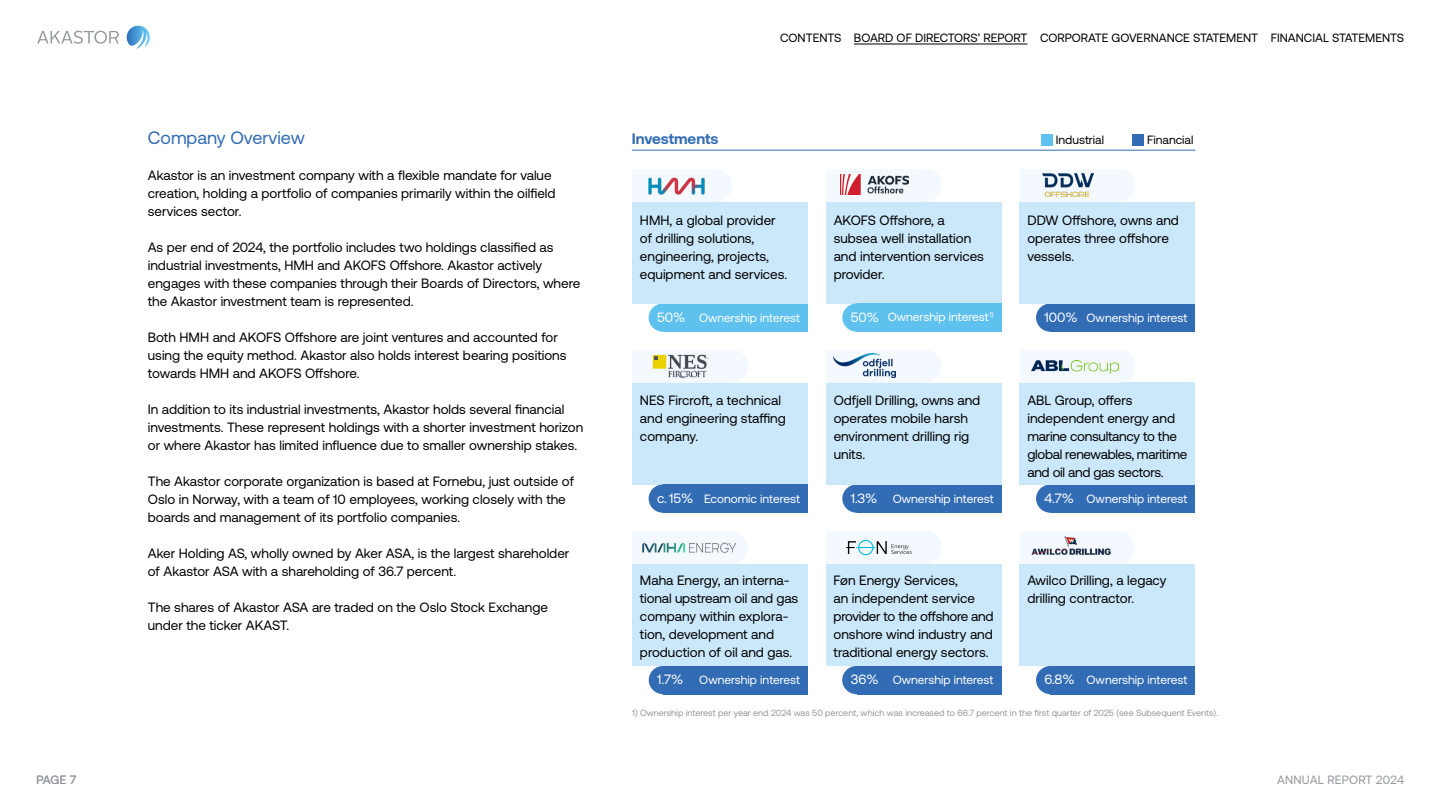
<style>
.page{position:relative;width:1440px;height:810px;background:#fff}
.page>*{position:absolute;margin:0;border:0;box-sizing:border-box;transform-origin:0 0}
.t1{font:18px "Aeonik";color:#326cb4}
.t2{font:700 15px "Aeonik";color:#326cb4}
.t3{font:13.5px/18px "Aeonik";color:#000}
.t4{font:13.5px/18px "Aeonik";letter-spacing:-.02em;color:#000}
.t5{font:13.5px "Aeonik";color:#fff}
.t6{font:12px "Aeonik";color:#fff}
.t7{font:12px "Aeonik";color:#000}
.t8{font:12px "Aeonik";letter-spacing:.02em;color:#93999c}
.t9{font:9px "Aeonik";color:#93999c}
.s1{font-size:13.5px}
</style>
<div class="page">
<svg style="left:127px;top:26px;width:23px;height:23px"></svg>
<svg style="left:37px;top:31px;width:82px;height:13px"></svg>
<hr style="left:854px;top:44px;width:173px;height:1px;background:#000">
<div style="left:1132px;top:134px;width:12px;height:12px;background:#326cb4"></div>
<div style="left:1041px;top:134px;width:12px;height:12px;background:#5ec1ee"></div>
<div style="left:632px;top:383px;width:176px;height:102px;background:#cbe7fa"></div>
<div style="left:663px;top:485px;width:145px;height:28px;background:#326cb4"></div>
<div style="left:649px;top:485px;width:28px;height:28px;background:#326cb4;border-radius:50%"></div>
<div style="left:632px;top:350px;width:100px;height:32px;background:#f3f9fe"></div>
<div style="left:717px;top:350px;width:31px;height:32px;background:#f3f9fe;border-radius:50%"></div>
<img style="left:652px;top:354px;width:57px;height:24px">
<div style="left:632px;top:169px;width:87px;height:32px;background:#f3f9fe"></div>
<div style="left:701px;top:169px;width:31px;height:32px;background:#f3f9fe;border-radius:50%"></div>
<img style="left:648px;top:177px;width:57px;height:18px">
<div style="left:663px;top:304px;width:145px;height:28px;background:#5ec1ee"></div>
<div style="left:649px;top:304px;width:28px;height:28px;background:#5ec1ee;border-radius:50%"></div>
<div style="left:632px;top:202px;width:176px;height:102px;background:#cbe7fa"></div>
<div style="left:1050px;top:304px;width:145px;height:28px;background:#326cb4"></div>
<div style="left:1036px;top:304px;width:29px;height:28px;background:#326cb4;border-radius:50%"></div>
<div style="left:1020px;top:169px;width:100px;height:32px;background:#f3f9fe"></div>
<div style="left:1104px;top:169px;width:31px;height:32px;background:#f3f9fe;border-radius:50%"></div>
<img style="left:1042px;top:174px;width:52px;height:23px">
<div style="left:1020px;top:202px;width:175px;height:102px;background:#cbe7fa"></div>
<div style="left:1050px;top:485px;width:145px;height:28px;background:#326cb4"></div>
<div style="left:1036px;top:485px;width:29px;height:28px;background:#326cb4;border-radius:50%"></div>
<div style="left:1020px;top:383px;width:175px;height:102px;background:#cbe7fa"></div>
<div style="left:1020px;top:350px;width:100px;height:33px;background:#f3f9fe"></div>
<div style="left:1104px;top:350px;width:31px;height:33px;background:#f3f9fe;border-radius:50%"></div>
<img style="left:1032px;top:360px;width:87px;height:13px">
<div style="left:663px;top:666px;width:145px;height:28px;background:#326cb4"></div>
<div style="left:649px;top:666px;width:29px;height:28px;background:#326cb4;border-radius:50%"></div>
<div style="left:632px;top:531px;width:100px;height:33px;background:#f3f9fe"></div>
<div style="left:717px;top:531px;width:31px;height:33px;background:#f3f9fe;border-radius:50%"></div>
<img style="left:642px;top:542px;width:93px;height:11px">
<div style="left:632px;top:564px;width:176px;height:102px;background:#cbe7fa"></div>
<div style="left:857px;top:666px;width:144px;height:28px;background:#326cb4"></div>
<div style="left:842px;top:666px;width:29px;height:28px;background:#326cb4;border-radius:50%"></div>
<div style="left:826px;top:564px;width:175px;height:102px;background:#cbe7fa"></div>
<div style="left:826px;top:531px;width:100px;height:33px;background:#f3f9fe"></div>
<div style="left:910px;top:531px;width:32px;height:33px;background:#f3f9fe;border-radius:50%"></div>
<svg style="left:846px;top:540px;width:66px;height:15px"></svg>
<div style="left:1050px;top:666px;width:145px;height:28px;background:#326cb4"></div>
<div style="left:1036px;top:666px;width:29px;height:28px;background:#326cb4;border-radius:50%"></div>
<div style="left:1020px;top:564px;width:175px;height:102px;background:#cbe7fa"></div>
<div style="left:1020px;top:531px;width:100px;height:33px;background:#f3f9fe"></div>
<div style="left:1104px;top:531px;width:31px;height:33px;background:#f3f9fe;border-radius:50%"></div>
<img style="left:1031px;top:536px;width:80px;height:19px">
<div style="left:857px;top:485px;width:145px;height:28px;background:#326cb4"></div>
<div style="left:842px;top:485px;width:29px;height:28px;background:#326cb4;border-radius:50%"></div>
<div style="left:826px;top:383px;width:176px;height:102px;background:#cbe7fa"></div>
<div style="left:826px;top:350px;width:100px;height:32px;background:#f3f9fe"></div>
<div style="left:910px;top:350px;width:32px;height:32px;background:#f3f9fe;border-radius:50%"></div>
<img style="left:834px;top:353px;width:61px;height:25px">
<div style="left:826px;top:202px;width:176px;height:101px;background:#cbe7fa"></div>
<div style="left:826px;top:169px;width:100px;height:32px;background:#f3f9fe"></div>
<div style="left:910px;top:169px;width:32px;height:32px;background:#f3f9fe;border-radius:50%"></div>
<img style="left:841px;top:175px;width:68px;height:20px">
<div style="left:857px;top:303px;width:145px;height:29px;background:#5ec1ee"></div>
<div style="left:842px;top:303px;width:29px;height:29px;background:#5ec1ee;border-radius:50%"></div>
<hr style="left:632px;top:150px;width:563px;height:1px;background:#326cb4">
<p class="t8" style="left:36px;top:774px;width:41px">PAGE 7</p>
<h1 class="t1" style="left:148px;top:128px;width:158px">Company Overview</h1>
<p class="t3" style="left:148px;top:166px;width:409px">Akastor is an investment company with a flexible mandate for value creation, holding a portfolio of companies primarily within the oilfield services sector.</p>
<p class="t3" style="left:148px;top:238px;width:434px">As per end of 2024, the portfolio includes two holdings classified as industrial investments, HMH and AKOFS Offshore. Akastor actively engages with these companies through their Boards of Directors, where the Akastor investment team is represented.</p>
<p class="t3" style="left:148px;top:328px;width:420px">Both HMH and AKOFS Offshore are joint ventures and accounted for using the equity method. Akastor also holds interest bearing positions towards HMH and AKOFS Offshore.</p>
<p class="t3" style="left:148px;top:400px;width:437px">In addition to its industrial investments, Akastor holds several financial investments. These represent holdings with a shorter investment horizon or where Akastor has limited influence due to smaller ownership stakes.</p>
<p class="t3" style="left:148px;top:472px;width:428px">The Akastor corporate organization is based at Fornebu, just outside of<br>Oslo in Norway, with a team of 10 employees, working closely with the boards and management of its portfolio companies.</p>
<p class="t3" style="left:148px;top:544px;width:423px">Aker Holding AS, wholly owned by Aker ASA, is the largest shareholder of Akastor ASA with a shareholding of 36.7 percent.</p>
<p class="t3" style="left:148px;top:598px;width:402px">The shares of Akastor ASA are traded on the Oslo Stock Exchange under the ticker AKAST.</p>
<p class="t2" style="left:632px;top:130px;width:88px">Investments</p>
<p class="t7" style="left:780px;top:31px;width:625px">CONTENTS BOARD OF DIRECTORS’ REPORT CORPORATE GOVERNANCE STATEMENT FINANCIAL STATEMENTS</p>
<p class="t7" style="left:1056px;top:133px;width:50px">Industrial</p>
<p class="t7" style="left:1147px;top:133px;width:48px">Financial</p>
<p class="t3" style="left:640px;top:211px;width:149px">HMH, a global provider of drilling solutions, engineering, projects, equipment and services.</p>
<p class="t6" style="left:657px;top:311px;width:144px"><span class="s1">50%</span> Ownership interest</p>
<p class="t3" style="left:834px;top:211px;width:152px">AKOFS Offshore, a subsea well installation and intervention services provider.</p>
<p class="t6" style="left:888px;top:311px;width:107px">Ownership interest<sup>1)</sup></p>
<p class="t5" style="left:851px;top:310px;width:30px">50%</p>
<p class="t3" style="left:1027px;top:211px;width:153px">DDW Offshore, owns and operates three offshore vessels.</p>
<p class="t6" style="left:1045px;top:311px;width:144px"><span class="s1">100%</span> Ownership interest</p>
<p class="t3" style="left:640px;top:391px;width:147px">NES Fircroft, a technical and engineering staffing company.</p>
<p class="t3" style="left:834px;top:391px;width:148px">Odfjell Drilling, owns and operates mobile harsh environment drilling rig units.</p>
<p class="t4" style="left:1027px;top:391px;width:162px">ABL Group, offers independent energy and marine consultancy to the global renewables, maritime and oil and gas sectors.</p>
<p class="t6" style="left:657px;top:492px;width:144px"><span class="s1">c. 15%</span> Economic interest</p>
<p class="t6" style="left:851px;top:492px;width:144px"><span class="s1">1.3%</span> Ownership interest</p>
<p class="t6" style="left:1045px;top:492px;width:144px"><span class="s1">4.7%</span> Ownership interest</p>
<p class="t3" style="left:640px;top:571px;width:160px">Maha Energy, an interna&shy;tional upstream oil and gas company within explora&shy;tion, development and production of oil and gas.</p>
<p class="t3" style="left:834px;top:571px;width:162px">Føn Energy Services,<br>an independent service provider to the offshore and onshore wind industry and traditional energy sectors.</p>
<p class="t3" style="left:1027px;top:571px;width:141px">Awilco Drilling, a legacy drilling contractor.</p>
<p class="t6" style="left:657px;top:673px;width:144px"><span class="s1">1.7%</span> Ownership interest</p>
<p class="t6" style="left:851px;top:673px;width:144px"><span class="s1">36%</span> Ownership interest</p>
<p class="t6" style="left:1045px;top:673px;width:144px"><span class="s1">6.8%</span> Ownership interest</p>
<p class="t9" style="left:632px;top:708px;width:588px">1) Ownership interest per year end 2024 was 50 percent, which was increased to 66.7 percent in the first quarter of 2025 (see Subsequent Events).</p>
<p class="t8" style="left:1277px;top:774px;width:128px">ANNUAL REPORT 2024</p>
</div>
